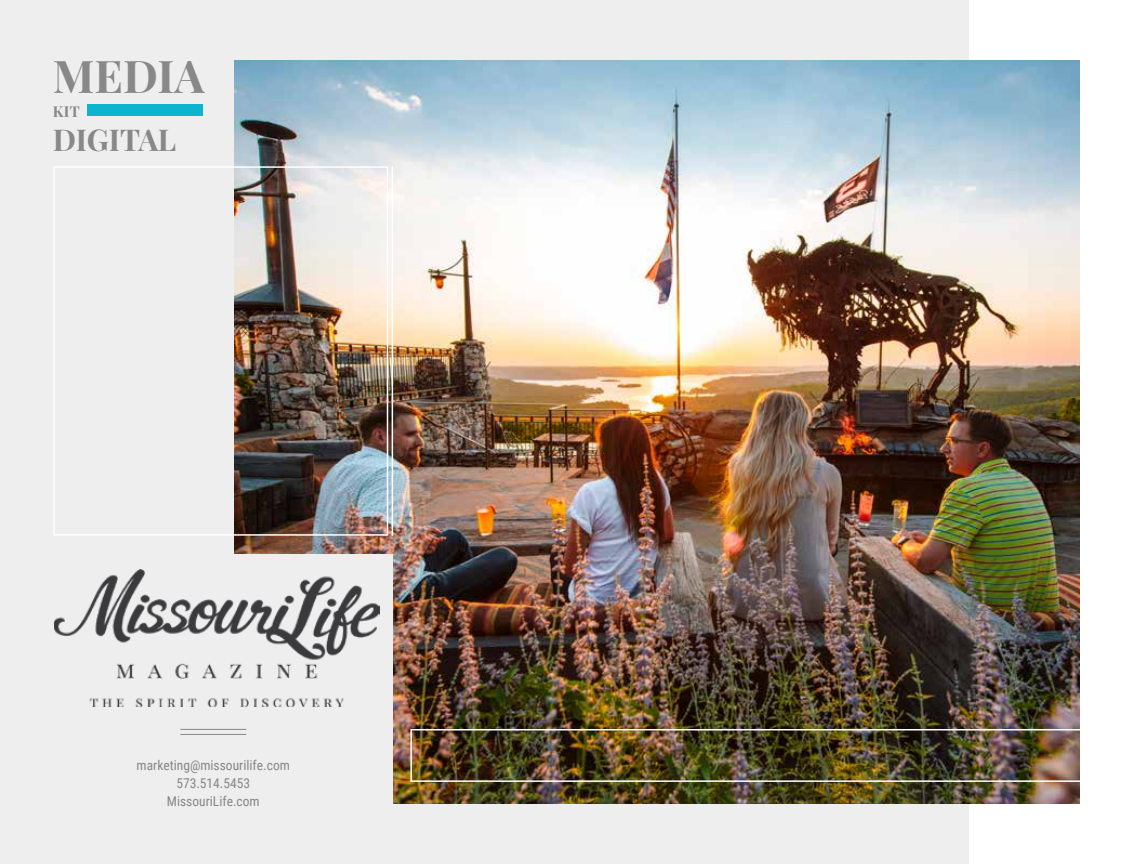
<style>
.page{position:relative;width:1134px;height:864px;background:#fff}
.page>*{position:absolute;margin:0;border:0;box-sizing:border-box;transform-origin:0 0}
.t1{font:700 45px "Playfair Display";color:#888}
.t2{font:700 30px "Playfair Display";letter-spacing:-.01em;color:#888}
.t3{font:700 15px "Playfair Display";color:#888}
.t4{font:13.5px/18px "Roboto Condensed";color:#888787;text-align:center}
</style>
<div class="page">
<div style="left:0;top:0;width:969px;height:864px;background:#eee"></div>
<img style="left:234px;top:60px;width:846px;height:744px">
<div style="left:33px;top:554px;width:360px;height:267px;background:#eee"></div>
<img style="left:54px;top:569px;width:325px;height:138px">
<div style="left:87px;top:105px;width:116px;height:11px;background:#0cb4ce"></div>
<div style="left:53px;top:166px;width:335px;height:370px;border:2px solid #fff"></div>
<div style="left:410px;top:729px;width:724px;height:53px;border:2px solid #fff"></div>
<hr style="left:392px;top:166px;width:1px;height:370px;background:#fff">
<hr style="left:180px;top:729px;width:66px;height:1px;background:#888787">
<hr style="left:180px;top:734px;width:66px;height:1px;background:#888787">
<h1 class="t1" style="left:53px;top:48px;width:153px">MEDIA</h1>
<p class="t3" style="left:53px;top:102px;width:28px">KIT</p>
<h2 class="t2" style="left:53px;top:121px;width:125px">DIGITAL</h2>
<p class="t4" style="left:137px;top:755px;width:155px">marketing@missourilife.com<br>573.514.5453<br>MissouriLife.com</p>
</div>
